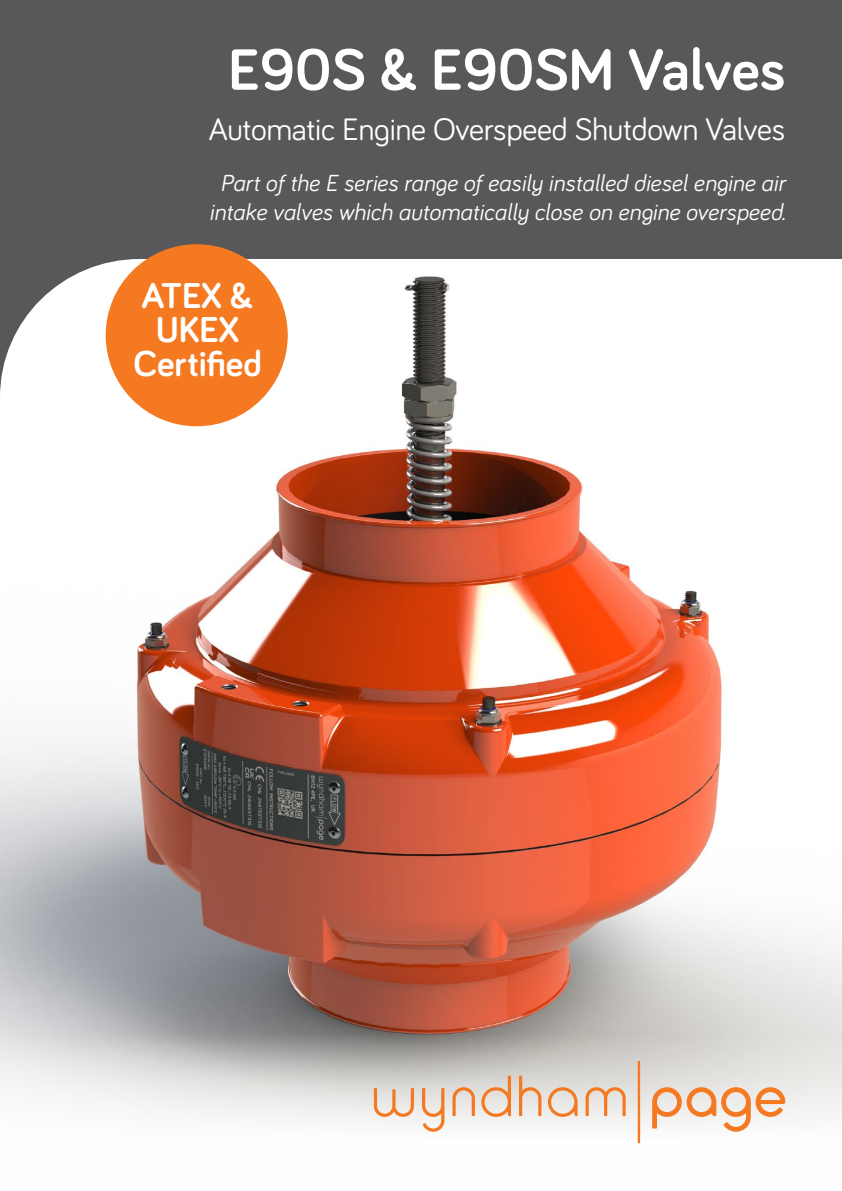
<style>
.page{position:relative;width:842px;height:1191px;background:#fff}
.page>*{position:absolute;margin:0;border:0;box-sizing:border-box;transform-origin:0 0}
.t1{font:700 60px "Bariol";color:#fff}
.t2{font:700 37px/34.2px "Bariol";color:#fff;text-align:center}
.t3{font:32px "Bariol";letter-spacing:-.01em;color:#fff}
.t4{font:italic 24px/28.8px "Bariol";color:#fff;text-align:center}
</style>
<div class="page">
<img style="left:0;top:397px;width:842px;height:747px">
<svg style="left:0;top:0;width:842px;height:397px;fill:#57585a"></svg>
<div style="left:106px;top:244px;width:182px;height:182px;background:#f47921;border-radius:50%"></div>
<hr style="left:638px;top:1060px;width:2px;height:83px;background:#f47921">
<svg style="left:586px;top:1087px;width:40px;height:29px"></svg>
<svg style="left:481px;top:1075px;width:30px;height:41px"></svg>
<svg style="left:519px;top:1075px;width:22px;height:41px"></svg>
<svg style="left:374px;top:1088px;width:40px;height:28px"></svg>
<svg style="left:422px;top:1088px;width:22px;height:43px"></svg>
<svg style="left:452px;top:1087px;width:23px;height:29px"></svg>
<svg style="left:548px;top:1087px;width:30px;height:29px"></svg>
<svg style="left:652px;top:1087px;width:133px;height:44px"></svg>
<p class="t1" style="left:228px;top:29px;width:558px">E90S &amp; E90SM Valves</p>
<p class="t3" style="left:208px;top:107px;width:578px">Automatic Engine Overspeed Shutdown Valves</p>
<p class="t4" style="left:209px;top:167px;width:578px">Part of the E series range of easily installed diesel engine air intake valves which automatically close on engine overspeed.</p>
<p class="t2" style="left:142px;top:277px;width:113px">ATEX &amp;<br>UKEX</p>
<p class="t2" style="left:133px;top:345px;width:130px">Certified</p>
</div>
